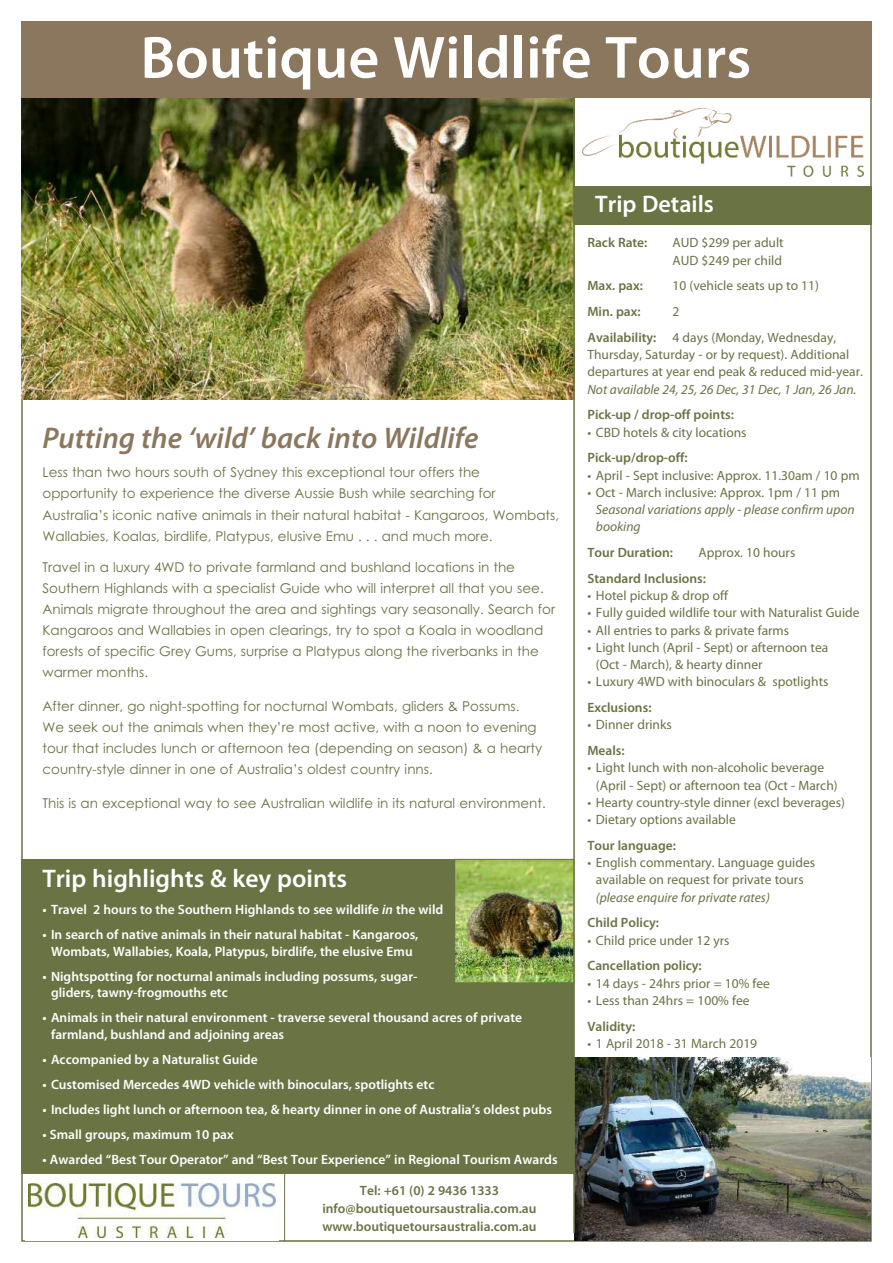
<style>
.page{position:relative;width:893px;height:1263px;background:#fff}
.page>*{position:absolute;margin:0;border:0;box-sizing:border-box;transform-origin:0 0}
.t1{font:600 60px "Myriad Pro";color:#fff}
.t2{font:italic 600 30px "Myriad Pro";color:#8b775e}
.t3{font:600 25.5px "Myriad Pro";color:#fff}
.t4{font:600 24px "Myriad Pro";color:#fff}
.t5{font:13.5px/21px "Century Gothic";color:#697344}
.t6{font:13.5px/17.2px "Myriad Pro";color:#697344}
.t7{font:600 13.5px/16.5px "Myriad Pro";color:#fff}
.t8{font:600 13.5px/18px "Myriad Pro";color:#697344;text-align:center}
.t9{font:italic 13.5px/17.2px "Myriad Pro";color:#697344}
.s1{font-style:italic}
.s2{font-weight:600}
</style>
<div class="page">
<img style="left:574px;top:1057px;width:296px;height:183px">
<img style="left:22px;top:98px;width:551px;height:302px">
<div style="left:21px;top:21px;width:851px;height:77px;background:#8b775e"></div>
<hr style="left:573px;top:98px;width:2px;height:1135px;background:#697344">
<div style="left:21px;top:859px;width:553px;height:315px;background:#697344"></div>
<img style="left:456px;top:861px;width:116px;height:120px">
<div style="left:454px;top:859px;width:120px;height:124px;border:1px solid #697344"></div>
<img style="left:583px;top:108px;width:280px;height:69px">
<img style="left:29px;top:1184px;width:247px;height:54px">
<div style="left:574px;top:186px;width:298px;height:38px;background:#697344"></div>
<hr style="left:284px;top:1170px;width:1px;height:72px;background:#697344">
<h1 class="t1" style="left:140px;top:35px;width:612px">Boutique Wildlife Tours</h1>
<h2 class="t2" style="left:43px;top:427px;width:438px">Putting the ‘wild’ back into Wildlife</h2>
<p class="t5" style="left:43px;top:462px;width:518px">Less than two hours south of Sydney this exceptional tour offers the<br>opportunity to experience the diverse Aussie Bush while searching for Australia’s iconic native animals in their natural habitat - Kangaroos, Wombats, Wallabies, Koalas, birdlife, Platypus, elusive Emu . . . and much more.</p>
<p class="t5" style="left:43px;top:557px;width:514px">Travel in a luxury 4WD to private farmland and bushland locations in the Southern Highlands with a specialist Guide who will interpret all that you see.<br>Animals migrate throughout the area and sightings vary seasonally. Search for Kangaroos and Wallabies in open clearings, try to spot a Koala in woodland forests of specific Grey Gums, surprise a Platypus along the riverbanks in the warmer months.</p>
<p class="t5" style="left:43px;top:696px;width:501px">After dinner, go night-spotting for nocturnal Wombats, gliders &amp; Possums.<br>We seek out the animals when they’re most active, with a noon to evening tour that includes lunch or afternoon tea (depending on season) &amp; a hearty country-style dinner in one of Australia’s oldest country inns.</p>
<p class="t5" style="left:43px;top:792px;width:505px">This is an exceptional way to see Australian wildlife in its natural environment.</p>
<h3 class="t3" style="left:43px;top:869px;width:306px">Trip highlights &amp; key points</h3>
<p class="t7" style="left:43px;top:902px;width:402px">• Travel 2 hours to the Southern Highlands to see wildlife <span class="s1">in</span> the wild</p>
<p class="t7" style="left:43px;top:927px;width:377px;text-align:center">• In search of native animals in their natural habitat - Kangaroos,<br>Wombats, Wallabies, Koala, Platypus, birdlife, the elusive Emu</p>
<p class="t7" style="left:51px;top:969px;width:368px;text-indent:-9px">• Nightspotting for nocturnal animals including possums, sugar&shy;gliders, tawny-frogmouths etc</p>
<p class="t7" style="left:51px;top:1010px;width:473px;text-indent:-9px">• Animals in their natural environment - traverse several thousand acres of private farmland, bushland and adjoining areas</p>
<p class="t7" style="left:43px;top:1052px;width:217px">• Accompanied by a Naturalist Guide</p>
<p class="t7" style="left:43px;top:1077px;width:393px">• Customised Mercedes 4WD vehicle with binoculars, spotlights etc</p>
<p class="t7" style="left:43px;top:1102px;width:511px">• Includes light lunch or afternoon tea, &amp; hearty dinner in one of Australia’s oldest pubs</p>
<p class="t7" style="left:43px;top:1127px;width:193px">• Small groups, maximum 10 pax</p>
<p class="t7" style="left:43px;top:1152px;width:517px">• Awarded “Best Tour Operator” and “Best Tour Experience” in Regional Tourism Awards</p>
<p class="t8" style="left:322px;top:1182px;width:216px">Tel: +61 (0) 2 9436 1333 info@boutiquetoursaustralia.com.au www.boutiquetoursaustralia.com.au</p>
<h3 class="t4" style="left:595px;top:195px;width:120px">Trip Details</h3>
<p class="t8" style="left:587px;top:235px;width:61px">Rack Rate:</p>
<p class="t6" style="left:672px;top:235px;width:113px">AUD $299 per adult<br>AUD $249 per child</p>
<p class="t8" style="left:587px;top:278px;width:57px">Max. pax:</p>
<p class="t6" style="left:672px;top:278px;width:148px">10 (vehicle seats up to 11)</p>
<p class="t8" style="left:587px;top:304px;width:55px">Min. pax:</p>
<p class="t6" style="left:587px;top:300px;width:250px;line-height:25.8px;text-indent:85px">2<br><span class="s2">Availability:</span> 4 days (Monday, Wednesday,</p>
<p class="t6" style="left:587px;top:347px;width:277px">Thursday, Saturday - or by request). Additional departures at year end peak &amp; reduced mid-year.</p>
<p class="t9" style="left:587px;top:381px;width:270px">Not available 24, 25, 26 Dec, 31 Dec, 1 Jan, 26 Jan.</p>
<p class="t8" style="left:587px;top:407px;width:148px">Pick-up / drop-off points:</p>
<p class="t6" style="left:587px;top:424px;width:161px">• CBD hotels &amp; city locations</p>
<p class="t8" style="left:587px;top:450px;width:102px">Pick-up/drop-off:</p>
<p class="t6" style="left:587px;top:467px;width:274px">• April - Sept inclusive: Approx. 11.30am / 10 pm</p>
<p class="t6" style="left:587px;top:485px;width:254px">• Oct - March inclusive: Approx. 1pm / 11 pm</p>
<p class="t9" style="left:596px;top:502px;width:260px">Seasonal variations apply - please confirm upon booking</p>
<p class="t8" style="left:587px;top:545px;width:87px">Tour Duration:</p>
<p class="t6" style="left:699px;top:545px;width:98px">Approx. 10 hours</p>
<p class="t8" style="left:587px;top:570px;width:120px">Standard Inclusions:</p>
<p class="t6" style="left:587px;top:588px;width:142px">• Hotel pickup &amp; drop off</p>
<p class="t6" style="left:587px;top:605px;width:274px">• Fully guided wildlife tour with Naturalist Guide</p>
<p class="t6" style="left:587px;top:622px;width:203px">• All entries to parks &amp; private farms</p>
<p class="t6" style="left:596px;top:640px;width:234px;text-indent:-9px">• Light lunch (April - Sept) or afternoon tea (Oct - March), &amp; hearty dinner</p>
<p class="t6" style="left:587px;top:674px;width:243px">• Luxury 4WD with binoculars &amp; spotlights</p>
<p class="t8" style="left:587px;top:700px;width:66px">Exclusions:</p>
<p class="t6" style="left:587px;top:717px;width:86px">• Dinner drinks</p>
<p class="t8" style="left:587px;top:743px;width:39px">Meals:</p>
<p class="t6" style="left:596px;top:760px;width:243px;text-indent:-9px">• Light lunch with non-alcoholic beverage (April - Sept) or afternoon tea (Oct - March)</p>
<p class="t6" style="left:587px;top:795px;width:259px">• Hearty country-style dinner (excl beverages)</p>
<p class="t6" style="left:587px;top:812px;width:150px">• Dietary options available</p>
<p class="t8" style="left:587px;top:837px;width:90px">Tour language:</p>
<p class="t6" style="left:587px;top:855px;width:229px;text-align:center">• English commentary. Language guides available on request for private tours</p>
<p class="t9" style="left:596px;top:889px;width:175px">(please enquire for private rates)</p>
<p class="t8" style="left:587px;top:915px;width:73px">Child Policy:</p>
<p class="t6" style="left:587px;top:932px;width:144px">• Child price under 12 yrs</p>
<p class="t8" style="left:587px;top:958px;width:116px">Cancellation policy:</p>
<p class="t6" style="left:587px;top:975px;width:184px">• 14 days - 24hrs prior = 10% fee</p>
<p class="t6" style="left:587px;top:993px;width:164px">• Less than 24hrs = 100% fee</p>
<p class="t8" style="left:587px;top:1018px;width:49px">Validity:</p>
<p class="t6" style="left:587px;top:1036px;width:171px">• 1 April 2018 - 31 March 2019</p>
</div>
